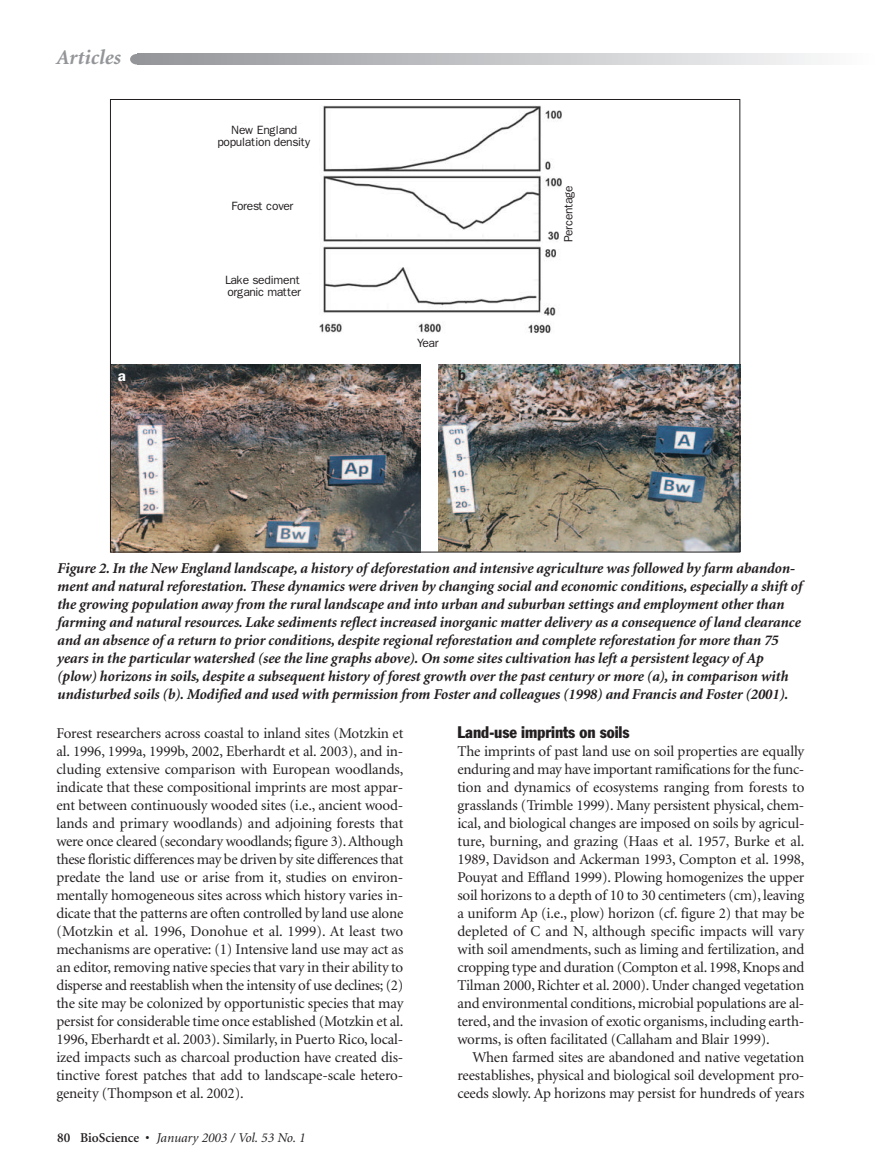
<style>
.page{position:relative;width:878px;height:1175px;background:#fff}
.page>*{position:absolute;margin:0;border:0;box-sizing:border-box;transform-origin:0 0}
.t1{font:italic 700 21px "Minion";color:#939598}
.t2{font:condensed 16.5px "Franklin Gothic";letter-spacing:-.005em;color:#231f20}
.t3{font:15px/18px "Minion";letter-spacing:-.01em;color:#231f20;text-align:justify}
.t4{font:italic 700 15px/18px "Minion";letter-spacing:-.01em;color:#231f20}
.t5{font:600 15px "Franklin Gothic";color:#fff}
.t6{font:600 15px "Franklin Gothic";color:#231f20}
.t7{font:italic 13.5px "Minion";color:#231f20}
.t8{font:12px/12px "Franklin Gothic";letter-spacing:-.03em;color:#231f20;text-align:center}
.s1{font-weight:600;font-style:normal}
</style>
<div class="page">
<div style="left:130px;top:54px;width:13px;height:10px;background:#939598;border-radius:50%"></div>
<svg style="left:139px;top:54px;width:678px;height:10px;background:#c3c4c6"></svg>
<img style="left:438px;top:364px;width:300px;height:186px">
<img style="left:112px;top:364px;width:308px;height:186px">
<img style="left:319px;top:105px;width:243px;height:228px">
<h1 class="t1" style="left:56px;top:49px;width:66px">Articles</h1>
<p class="t8" style="left:217px;top:125px;width:95px">New England population density</p>
<p class="t8" style="left:231px;top:201px;width:64px">Forest cover</p>
<p class="t8" style="left:225px;top:275px;width:78px;text-align:left">Lake sediment organic matter</p>
<p class="t8" style="left:417px;top:338px;width:23px">Year</p>
<p class="t5" style="left:118px;top:370px;width:10px">a</p>
<p class="t6" style="left:457px;top:369px;width:10px">b</p>
<p class="t8" style="left:563px;top:242px;width:58px;rotate:-90deg">Percentage</p>
<p class="t4" style="left:57px;top:561px;width:746px">Figure 2. In the New England landscape, a history of deforestation and intensive agriculture was followed by farm abandon&shy;ment and natural reforestation. These dynamics were driven by changing social and economic conditions, especially a shift of the growing population away from the rural landscape and into urban and suburban settings and employment other than farming and natural resources. Lake sediments reflect increased inorganic matter delivery as a consequence of land clearance and an absence of a return to prior conditions, despite regional reforestation and complete reforestation for more than 75 years in the particular watershed (see the line graphs above). On some sites cultivation has left a persistent legacy of Ap (plow) horizons in soils, despite a subsequent history of forest growth over the past century or more (a), in comparison with undisturbed soils (b). Modified and used with permission from Foster and colleagues (1998) and Francis and Foster (2001).</p>
<p class="t3" style="left:56px;top:725px;width:348px">Forest researchers across coastal to inland sites (Motzkin et al. 1996, 1999a, 1999b, 2002, Eberhardt et al. 2003), and in&shy;cluding extensive comparison with European woodlands, indicate that these compositional imprints are most appar&shy;ent between continuously wooded sites (i.e., ancient wood&shy;lands and primary woodlands) and adjoining forests that were once cleared (secondary woodlands; figure 3). Although these floristic differences may be driven by site differences that predate the land use or arise from it, studies on environ&shy;mentally homogeneous sites across which history varies in&shy;dicate that the patterns are often controlled by land use alone (Motzkin et al. 1996, Donohue et al. 1999). At least two mechanisms are operative: (1) Intensive land use may act as an editor, removing native species that vary in their ability to disperse and reestablish when the intensity of use declines; (2) the site may be colonized by opportunistic species that may persist for considerable time once established (Motzkin et al.<br>1996, Eberhardt et al. 2003). Similarly, in Puerto Rico, local&shy;ized impacts such as charcoal production have created dis&shy;tinctive forest patches that add to landscape-scale hetero&shy;geneity (Thompson et al. 2002).</p>
<p class="t2" style="left:457px;top:726px;width:174px">Land-use imprints on soils</p>
<p class="t3" style="left:457px;top:743px;width:348px">The imprints of past land use on soil properties are equally enduring and may have important ramifications for the func&shy;tion and dynamics of ecosystems ranging from forests to grasslands (Trimble 1999). Many persistent physical, chem&shy;ical, and biological changes are imposed on soils by agricul&shy;ture, burning, and grazing (Haas et al. 1957, Burke et al.<br>1989, Davidson and Ackerman 1993, Compton et al. 1998, Pouyat and Effland 1999). Plowing homogenizes the upper soil horizons to a depth of 10 to 30 centimeters (cm), leaving a uniform Ap (i.e., plow) horizon (cf. figure 2) that may be depleted of C and N, although specific impacts will vary with soil amendments, such as liming and fertilization, and cropping type and duration (Compton et al. 1998, Knops and Tilman 2000, Richter et al. 2000). Under changed vegetation and environmental conditions, microbial populations are al&shy;tered, and the invasion of exotic organisms, including earth&shy;worms, is often facilitated (Callaham and Blair 1999).</p>
<p class="t3" style="left:457px;top:1049px;width:348px;text-indent:15px">When farmed sites are abandoned and native vegetation reestablishes, physical and biological soil development pro&shy;ceeds slowly. Ap horizons may persist for hundreds of years</p>
<p class="t7" style="left:57px;top:1132px;width:249px"><span class="s1">80 BioScience •</span> January 2003 / Vol. 53 No. 1</p>
</div>
